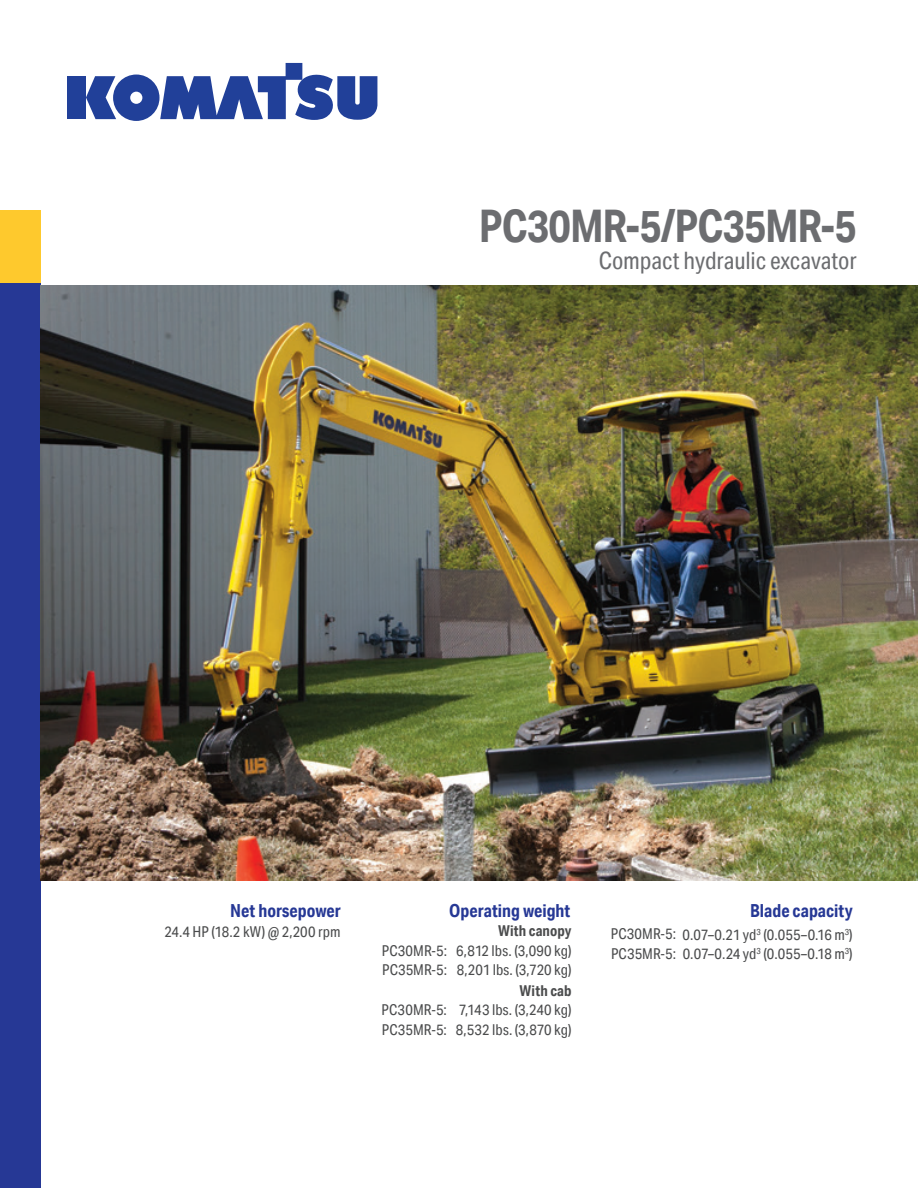
<style>
.page{position:relative;width:918px;height:1188px;background:#fff}
.page>*{position:absolute;margin:0;border:0;box-sizing:border-box;transform-origin:0 0}
.t1{font:700 45px "Aktiv Grotesk Cd";letter-spacing:-.02em;color:#6c6d70}
.t2{font:24px "Aktiv Grotesk Cd";letter-spacing:-.005em;color:#6c6d70}
.t3{font:700 18px "Aktiv Grotesk Cd";color:#263895}
.t4{font:15px/19.5px "Aktiv Grotesk Cd";letter-spacing:.005em;color:#4b4c4d}
.t5{font:700 15px "Aktiv Grotesk Cd";letter-spacing:.01em;color:#4b4c4d}
</style>
<div class="page">
<div style="left:0;top:282px;width:41px;height:906px;background:#263895"></div>
<div style="left:0;top:210px;width:41px;height:72px;background:#fec92d"></div>
<div style="left:68px;top:76px;width:18px;height:43px;background:#214099"></div>
<svg style="left:86px;top:63px;width:291px;height:58px"></svg>
<img style="left:41px;top:285px;width:877px;height:596px">
<h1 class="t1" style="left:479px;top:198px;width:379px">PC30MR-5/PC35MR-5</h1>
<h2 class="t2" style="left:599px;top:246px;width:259px">Compact hydraulic excavator</h2>
<p class="t3" style="left:449px;top:899px;width:123px">Operating weight</p>
<p class="t3" style="left:230px;top:900px;width:112px">Net horsepower</p>
<p class="t4" style="left:164px;top:921px;width:178px">24.4 HP (18.2 kW) @ 2,200 rpm</p>
<p class="t5" style="left:498px;top:922px;width:75px">With canopy</p>
<p class="t4" style="left:456px;top:940px;width:117px">6,812 lbs. (3,090 kg)<br>8,201 lbs. (3,720 kg)</p>
<p class="t5" style="left:520px;top:981px;width:54px">With cab</p>
<p class="t4" style="left:456px;top:1000px;width:117px">7,143 lbs. (3,240 kg)<br>8,532 lbs. (3,870 kg)</p>
<p class="t4" style="left:382px;top:941px;width:67px">PC30MR-5:<br>PC35MR-5:</p>
<p class="t4" style="left:382px;top:1000px;width:67px">PC30MR-5:<br>PC35MR-5:</p>
<p class="t3" style="left:750px;top:900px;width:104px">Blade capacity</p>
<p class="t4" style="left:611px;top:924px;width:244px">PC30MR-5: 0.07–0.21 yd<sup>3</sup> (0.055–0.16 m<sup>3</sup>)<br>PC35MR-5: 0.07–0.24 yd<sup>3</sup> (0.055–0.18 m<sup>3</sup>)</p>
</div>
